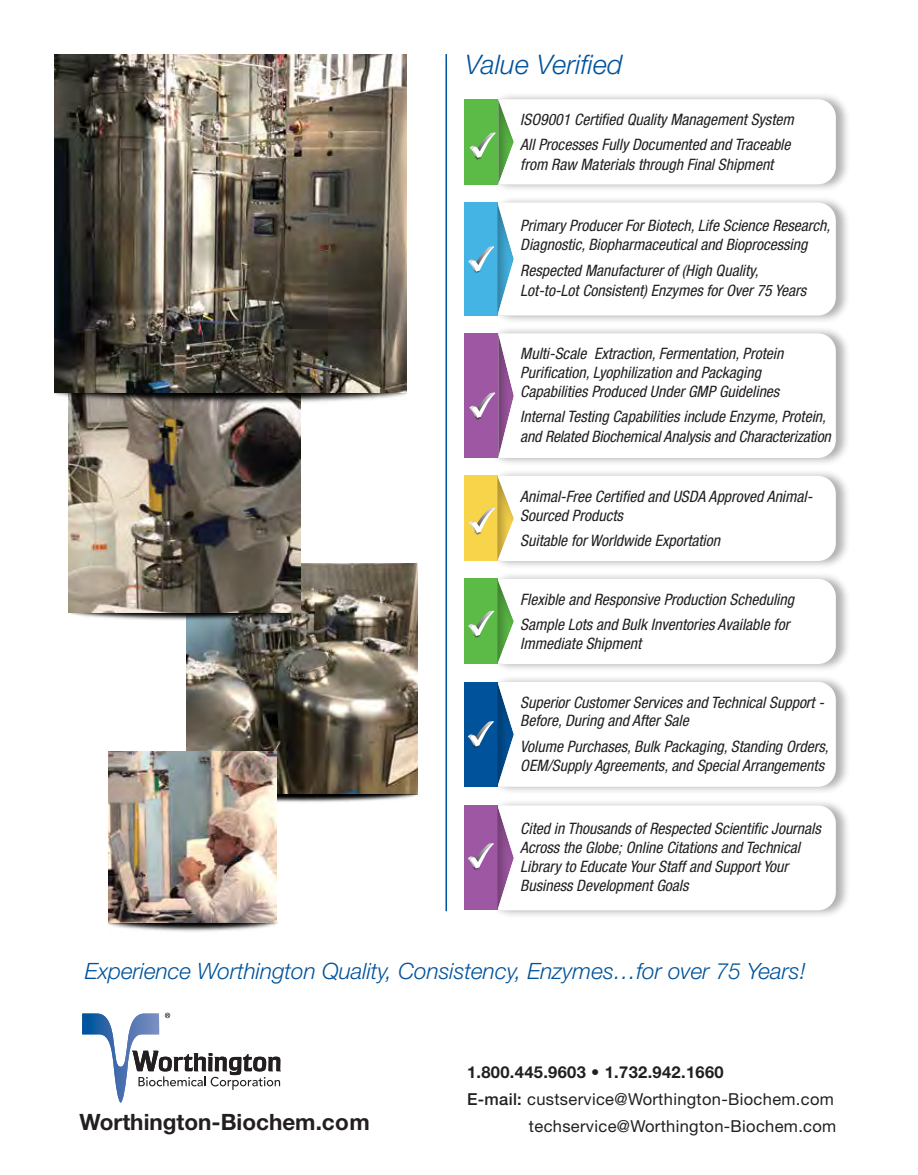
<style>
.page{position:relative;width:918px;height:1175px;background:#fff}
.page>*{position:absolute;margin:0;border:0;box-sizing:border-box;transform-origin:0 0}
.t1{font:italic 300 27px "Helvetica Neue LT Std";letter-spacing:.01em;color:#00539b}
.t2{font:italic 300 22.5px "Helvetica Neue LT Std";color:#00539b}
.t3{font:700 22.5px "Helvetica Neue LT Std";color:#231f20}
.t4{font:16.5px/27px "Helvetica Neue LT Std";letter-spacing:.02em;color:#231f20}
.t5{font:italic condensed 15.75px/18.9px "Helvetica Neue LT Std";color:#231f20}
.s1{font-weight:700}
.s2{font-weight:500}
</style>
<div class="page">
<img style="left:187px;top:564px;width:231px;height:238px">
<img style="left:69px;top:404px;width:232px;height:217px">
<img style="left:108px;top:751px;width:170px;height:181px">
<img style="left:54px;top:54px;width:352px;height:350px">
<hr style="left:446px;top:54px;width:1px;height:857px;background:#00539b">
<div style="left:488px;top:195px;width:363px;height:129px;background:#231f20;opacity:.35"></div>
<div style="left:489px;top:202px;width:347px;height:113px;background:#fff;border-radius:18px"></div>
<div style="left:464px;top:202px;width:34px;height:114px;background:#43b4e3"></div>
<div style="left:495px;top:200px;width:19px;height:117px;background:#231f20;opacity:.35"></div>
<svg style="left:468px;top:202px;width:46px;height:113px"></svg>
<div style="left:484px;top:326px;width:367px;height:140px;background:#231f20;opacity:.35"></div>
<div style="left:485px;top:333px;width:351px;height:125px;background:#fff;border-radius:18px"></div>
<div style="left:464px;top:333px;width:34px;height:125px;background:#9e57a2"></div>
<div style="left:495px;top:331px;width:20px;height:128px;background:#231f20;opacity:.35"></div>
<svg style="left:469px;top:333px;width:45px;height:125px"></svg>
<div style="left:485px;top:468px;width:366px;height:101px;background:#231f20;opacity:.35"></div>
<div style="left:487px;top:476px;width:349px;height:85px;background:#fff;border-radius:18px"></div>
<div style="left:464px;top:476px;width:34px;height:85px;background:#f8d44b"></div>
<div style="left:495px;top:474px;width:19px;height:88px;background:#231f20;opacity:.35"></div>
<div style="left:485px;top:571px;width:366px;height:101px;background:#231f20;opacity:.35"></div>
<div style="left:487px;top:579px;width:349px;height:85px;background:#fff;border-radius:18px"></div>
<div style="left:464px;top:579px;width:34px;height:85px;background:#5cba47"></div>
<div style="left:495px;top:576px;width:19px;height:89px;background:#231f20;opacity:.35"></div>
<svg style="left:468px;top:579px;width:46px;height:85px"></svg>
<div style="left:485px;top:674px;width:366px;height:121px;background:#231f20;opacity:.35"></div>
<div style="left:487px;top:682px;width:349px;height:104px;background:#fff;border-radius:18px"></div>
<div style="left:464px;top:682px;width:34px;height:104px;background:#00539b"></div>
<div style="left:495px;top:679px;width:19px;height:108px;background:#231f20;opacity:.35"></div>
<svg style="left:468px;top:682px;width:46px;height:104px"></svg>
<div style="left:485px;top:798px;width:366px;height:120px;background:#231f20;opacity:.35"></div>
<div style="left:487px;top:805px;width:349px;height:105px;background:#fff;border-radius:18px"></div>
<div style="left:464px;top:805px;width:34px;height:105px;background:#9e57a2"></div>
<div style="left:495px;top:803px;width:19px;height:108px;background:#231f20;opacity:.35"></div>
<svg style="left:468px;top:805px;width:46px;height:105px"></svg>
<div style="left:485px;top:92px;width:366px;height:100px;background:#231f20;opacity:.35"></div>
<div style="left:487px;top:99px;width:349px;height:85px;background:#fff;border-radius:18px"></div>
<div style="left:496px;top:97px;width:19px;height:88px;background:#231f20;opacity:.35"></div>
<div style="left:464px;top:99px;width:34px;height:85px;background:#5cba47"></div>
<svg style="left:470px;top:99px;width:44px;height:85px"></svg>
<svg style="left:82px;top:1012px;width:199px;height:90px"></svg>
<svg style="left:469px;top:476px;width:45px;height:85px"></svg>
<h1 class="t1" style="left:465px;top:48px;width:159px">Value Verified</h1>
<p class="t5" style="left:520px;top:107px;width:275px;line-height:25.5px">ISO9001 Certified Quality Management System<br>All Processes Fully Documented and Traceable</p>
<p class="t5" style="left:520px;top:155px;width:255px">from Raw Materials through Final Shipment</p>
<p class="t5" style="left:520px;top:217px;width:312px">Primary Producer For Biotech, Life Science Research,<br>Diagnostic, Biopharmaceutical and Bioprocessing</p>
<p class="t5" style="left:520px;top:261px;width:287px;line-height:19.8px">Respected Manufacturer of (High Quality,<br>Lot-to-Lot Consistent) Enzymes for Over 75 Years</p>
<p class="t5" style="left:520px;top:344px;width:264px">Multi-Scale Extraction, Fermentation, Protein<br>Purification, Lyophilization and Packaging<br>Capabilities Produced Under GMP Guidelines</p>
<p class="t5" style="left:520px;top:407px;width:312px;line-height:19.8px">Internal Testing Capabilities include Enzyme, Protein, and Related Biochemical Analysis and Characterization</p>
<p class="t5" style="left:520px;top:487px;width:294px">Animal-Free Certified and USDA Approved Animal-<br>Sourced Products</p>
<p class="t5" style="left:520px;top:531px;width:201px">Suitable for Worldwide Exportation</p>
<p class="t5" style="left:520px;top:587px;width:275px;line-height:25.5px">Flexible and Responsive Production Scheduling<br>Sample Lots and Bulk Inventories Available for</p>
<p class="t5" style="left:520px;top:634px;width:122px">Immediate Shipment</p>
<p class="t5" style="left:520px;top:693px;width:305px">Superior Customer Services and Technical Support -<br>Before, During and After Sale</p>
<p class="t5" style="left:520px;top:737px;width:310px">Volume Purchases, Bulk Packaging, Standing Orders,<br>OEM/Supply Agreements, and Special Arrangements</p>
<p class="t5" style="left:520px;top:819px;width:302px">Cited in Thousands of Respected Scientific Journals Across the Globe; Online Citations and Technical Library to Educate Your Staff and Support Your Business Development Goals</p>
<h2 class="t2" style="left:85px;top:957px;width:723px">Experience Worthington Quality, Consistency, Enzymes…for over 75 Years!</h2>
<p class="t4" style="left:467px;top:1058px;width:368px"><span class="s1">1.800.445.9603 • 1.732.942.1660<br></span><span class="s2">E-mail:</span> custservice@Worthington-Biochem.com</p>
<h2 class="t3" style="left:80px;top:1108px;width:292px">Worthington-Biochem.com</h2>
<p class="t4" style="left:529px;top:1112px;width:309px">techservice@Worthington-Biochem.com</p>
</div>
